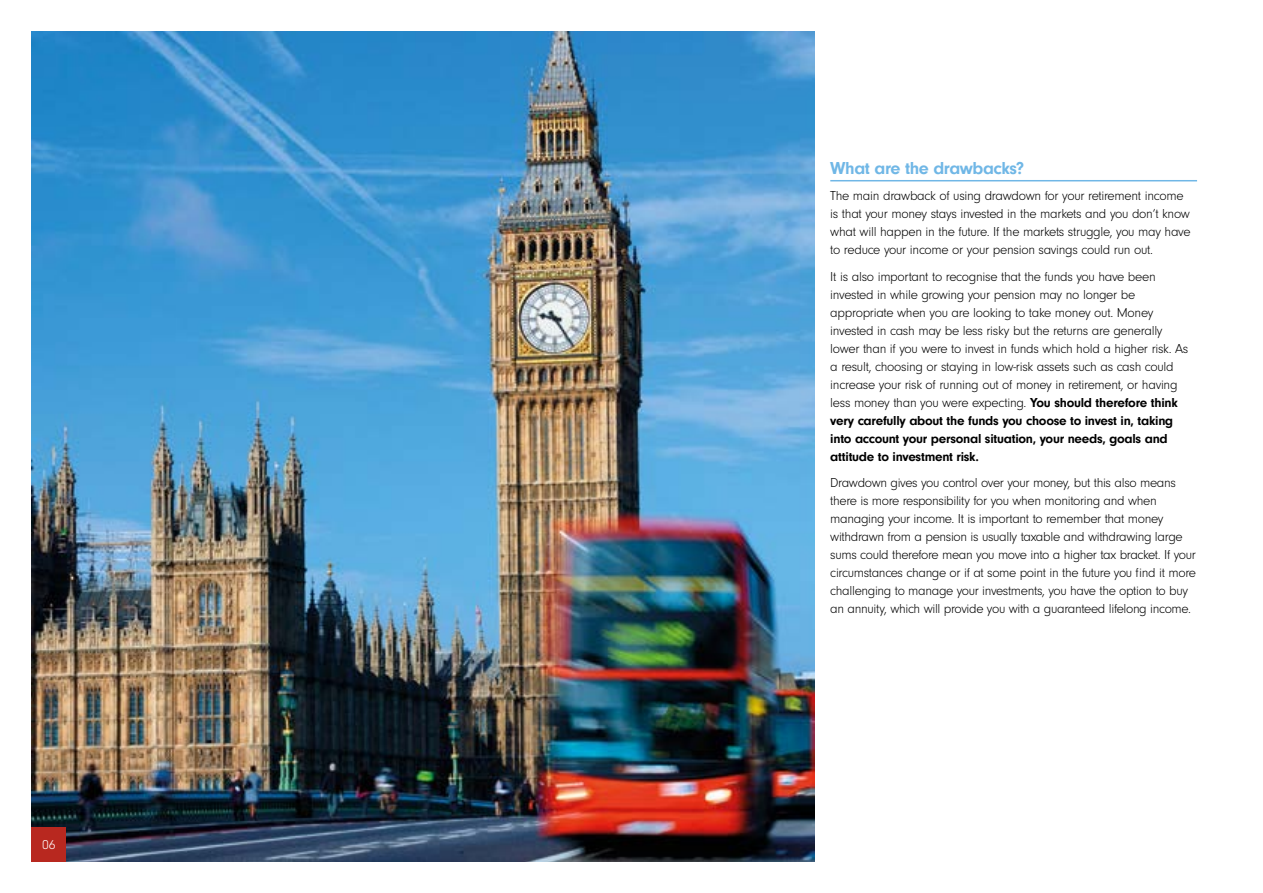
<style>
.page{position:relative;width:1263px;height:893px;background:#fff}
.page>*{position:absolute;margin:0;border:0;box-sizing:border-box;transform-origin:0 0}
.t1{font:700 18px "Neuzeit Gro";letter-spacing:-.025em;color:#70b7e6}
.t2{font:300 13.5px/18px "Neuzeit Gro";letter-spacing:-.025em;color:#000}
.t3{font:300 13.5px "Neuzeit Gro";color:#fff}
.s1{font-weight:700}
</style>
<div class="page">
<hr style="left:830px;top:180px;width:367px;height:1px;background:#70b7e6">
<img style="left:32px;top:32px;width:782px;height:829px">
<div style="left:32px;top:827px;width:34px;height:34px;background:#b8281f"></div>
<p class="t3" style="left:42px;top:837px;width:15px">06</p>
<h1 class="t1" style="left:830px;top:158px;width:195px">What are the drawbacks?</h1>
<p class="t2" style="left:830px;top:187px;width:362px">The main drawback of using drawdown for your retirement income is that your money stays invested in the markets and you don’t know what will happen in the future. If the markets struggle, you may have to reduce your income or your pension savings could run out.</p>
<p class="t2" style="left:830px;top:267px;width:360px">It is also important to recognise that the funds you have been invested in while growing your pension may no longer be appropriate when you are looking to take money out. Money invested in cash may be less risky but the returns are generally lower than if you were to invest in funds which hold a higher risk. As a result, choosing or staying in low-risk assets such as cash could increase your risk of running out of money in retirement, or having less money than you were expecting. <span class="s1">You should therefore think very carefully about the funds you choose to invest in, taking into account your personal situation, your needs, goals and attitude to investment risk.</span></p>
<p class="t2" style="left:830px;top:474px;width:367px">Drawdown gives you control over your money, but this also means there is more responsibility for you when monitoring and when managing your income. It is important to remember that money withdrawn from a pension is usually taxable and withdrawing large sums could therefore mean you move into a higher tax bracket. If your circumstances change or if at some point in the future you find it more challenging to manage your investments, you have the option to buy an annuity, which will provide you with a guaranteed lifelong income.</p>
</div>
